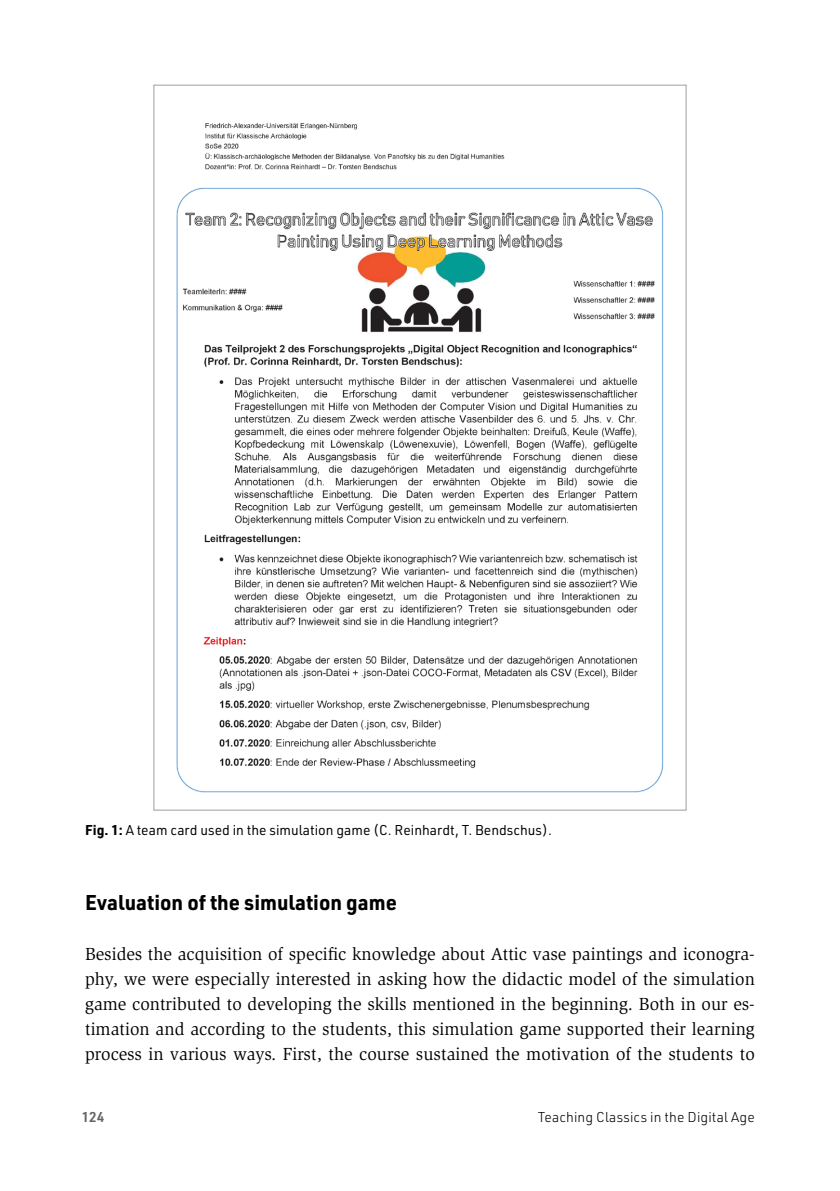
<style>
.page{position:relative;width:840px;height:1191px;background:#fff}
.page>*{position:absolute;margin:0;border:0;box-sizing:border-box;transform-origin:0 0}
.Headline_2_DIN_10_5p{font:700 21px "URWDIN";color:#000}
.Fließtext___Einzug{font:18px/25px "Slimbach Std";color:#000;text-align:justify}
.BU_DIN{font:14px "URWDIN";color:#000}
.t1{font:14px "URWDIN Light 2";letter-spacing:.01em;color:#000}
.t2{font:600 14px "URWDIN";color:#646363}
.s1{font-weight:700}
</style>
<div class="page">
<img style="left:176px;top:123px;width:488px;height:670px">
<p class="BU_DIN" style="left:85px;top:821px;width:468px"><span class="s1">Fig. 1:</span> A team card used in the simulation game (C. Reinhardt, T. Bendschus).</p>
<p class="Headline_2_DIN_10_5p" style="left:85px;top:888px;width:313px">Evaluation of the simulation game</p>
<p class="Fließtext___Einzug" style="left:85px;top:942px;width:670px">Besides the acquisition of specific knowledge about Attic vase paintings and iconogra&shy;phy, we were especially interested in asking how the didactic model of the simulation game contributed to developing the skills mentioned in the beginning. Both in our es&shy;timation and according to the students, this simulation game supported their learning process in various ways. First, the course sustained the motivation of the students to</p>
<p class="t2" style="left:82px;top:1107px;width:24px">124</p>
<p class="t1" style="left:537px;top:1107px;width:218px">Teaching Classics in the Digital Age</p>
</div>
